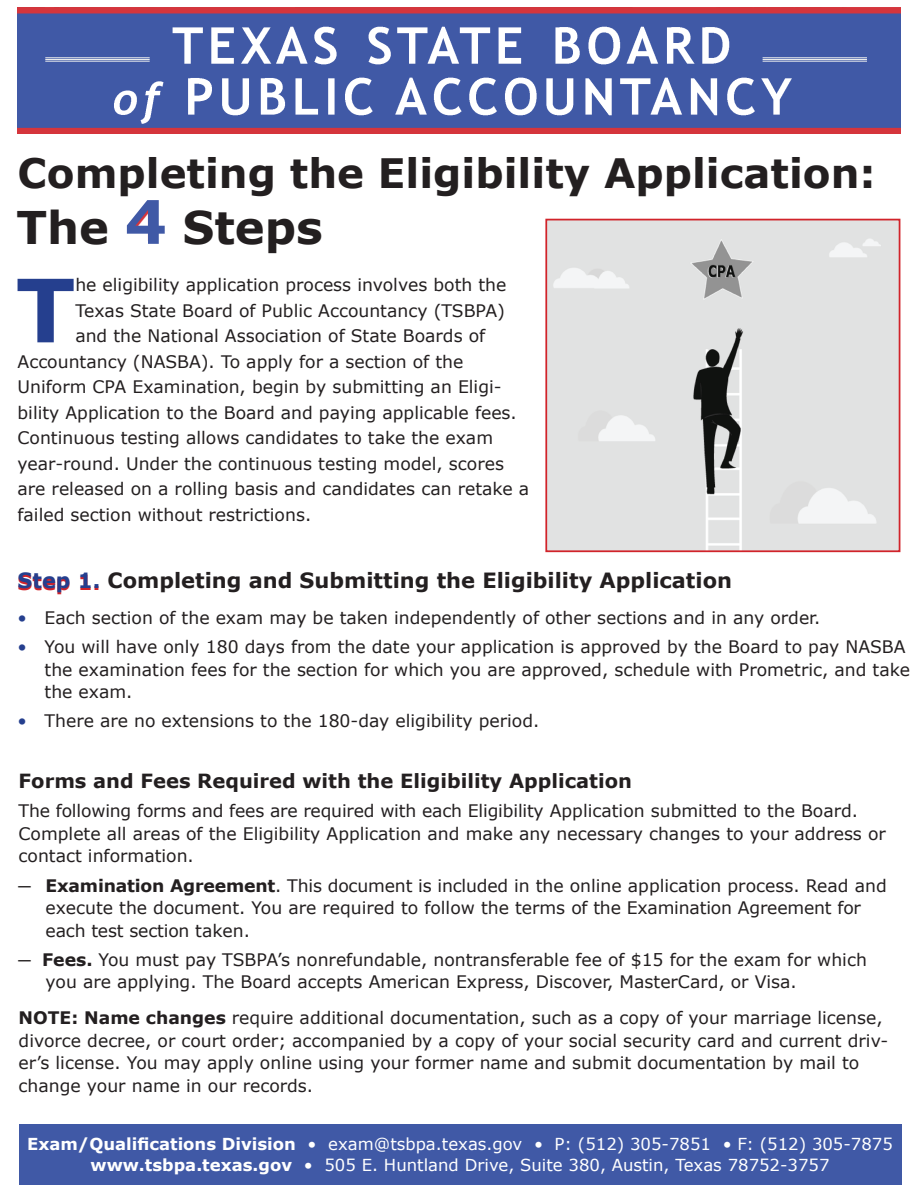
<style>
.page{position:relative;width:918px;height:1188px;background:#fff}
.page>*{position:absolute;margin:0;border:0;box-sizing:border-box;transform-origin:0 0}
.t1{font:700 87.45px "Verdana";color:#253f8e}
.t2{font:700 45px "Verdana";color:#231f20}
.t3{font:700 40.5px "Verdana";color:#231f20}
.t4{font:700 21px "Verdana";color:#231f20}
.t5{font:700 19.5px "Verdana";color:#231f20}
.t6{font:17.25px/22.5px "Verdana";color:#231f20}
.t7{font:16.5px/21.6px "Verdana";color:#fff;text-align:center}
.s1{font-size:60px;color:#4059a6}
.s2{font-size:48px;color:#d5353c}
.s3{color:#253f8e}
.s4{font-weight:700}
</style>
<div class="page">
<img style="left:18px;top:8px;width:882px;height:126px">
<div style="left:19px;top:1124px;width:883px;height:61px;background:#4059a6"></div>
<img style="left:548px;top:222px;width:349px;height:327px">
<div style="left:545px;top:219px;width:355px;height:333px;border:2px solid #d1232a"></div>
<h3 class="t3" style="left:18px;top:145px;width:860px">Completing the Eligibility Application:</h3>
<h2 class="t2" style="left:16px;top:195px;width:308px">The <span class="s1">4</span><span class="s2">4</span> Steps</h2>
<h1 class="t1" style="left:16px;top:249px;width:61px">T</h1>
<p class="t6" style="left:75px;top:274px;width:433px">he eligibility application process involves both the</p>
<p class="t6" style="left:75px;top:299px;width:431px">Texas State Board of Public Accountancy (TSBPA)</p>
<p class="t6" style="left:75px;top:325px;width:411px">and the National Association of State Boards of</p>
<p class="t6" style="left:18px;top:350px;width:447px">Accountancy (NASBA). To apply for a section of the</p>
<p class="t6" style="left:18px;top:376px;width:486px">Uniform CPA Examination, begin by submitting an Eligi-</p>
<p class="t6" style="left:18px;top:401px;width:501px">bility Application to the Board and paying applicable fees.</p>
<p class="t6" style="left:18px;top:427px;width:477px">Continuous testing allows candidates to take the exam</p>
<p class="t6" style="left:18px;top:452px;width:488px">year-round. Under the continuous testing model, scores</p>
<p class="t6" style="left:18px;top:478px;width:513px">are released on a rolling basis and candidates can retake a</p>
<p class="t6" style="left:18px;top:503px;width:295px">failed section without restrictions.</p>
<p class="t4" style="left:18px;top:565px;width:716px"><span class="s3">Step 1.</span> Completing and Submitting the Eligibility Application</p>
<p class="t6" style="left:18px;top:606px;width:804px"><span class="s3">•</span> Each section of the exam may be taken independently of other sections and in any order.</p>
<p class="t6" style="left:45px;top:635px;width:867px;text-indent:-27px"><span class="s3">•</span> You will have only 180 days from the date your application is approved by the Board to pay NASBA the examination fees for the section for which you are approved, schedule with Prometric, and take the exam.</p>
<p class="t6" style="left:18px;top:710px;width:523px"><span class="s3">•</span> There are no extensions to the 180-day eligibility period.</p>
<p class="t5" style="left:19px;top:767px;width:615px">Forms and Fees Required with the Eligibility Application</p>
<p class="t6" style="left:19px;top:800px;width:869px">The following forms and fees are required with each Eligibility Application submitted to the Board.<br>Complete all areas of the Eligibility Application and make any necessary changes to your address or contact information.</p>
<p class="t6" style="left:46px;top:874px;width:843px;text-indent:-27px">─ <span class="s4">Examination Agreement</span>. This document is included in the online application process. Read and execute the document. You are required to follow the terms of the Examination Agreement for each test section taken.</p>
<p class="t6" style="left:46px;top:948px;width:823px;text-indent:-27px">─ <span class="s4">Fees.</span> You must pay TSBPA’s nonrefundable, nontransferable fee of $15 for the exam for which you are applying. The Board accepts American Express, Discover, MasterCard, or Visa.</p>
<p class="t6" style="left:19px;top:1007px;width:871px"><span class="s4">NOTE: Name changes</span> require additional documentation, such as a copy of your marriage license, divorce decree, or court order; accompanied by a copy of your social security card and current driv&shy;er’s license. You may apply online using your former name and submit documentation by mail to change your name in our records.</p>
<p class="t7" style="left:27px;top:1133px;width:867px"><span class="s4">Exam/Qualifications Division</span> • exam@tsbpa.texas.gov • P: (512) 305-7851 • F: (512) 305-7875 <span class="s4">www.tsbpa.texas.gov</span> • 505 E. Huntland Drive, Suite 380, Austin, Texas 78752-3757</p>
</div>
